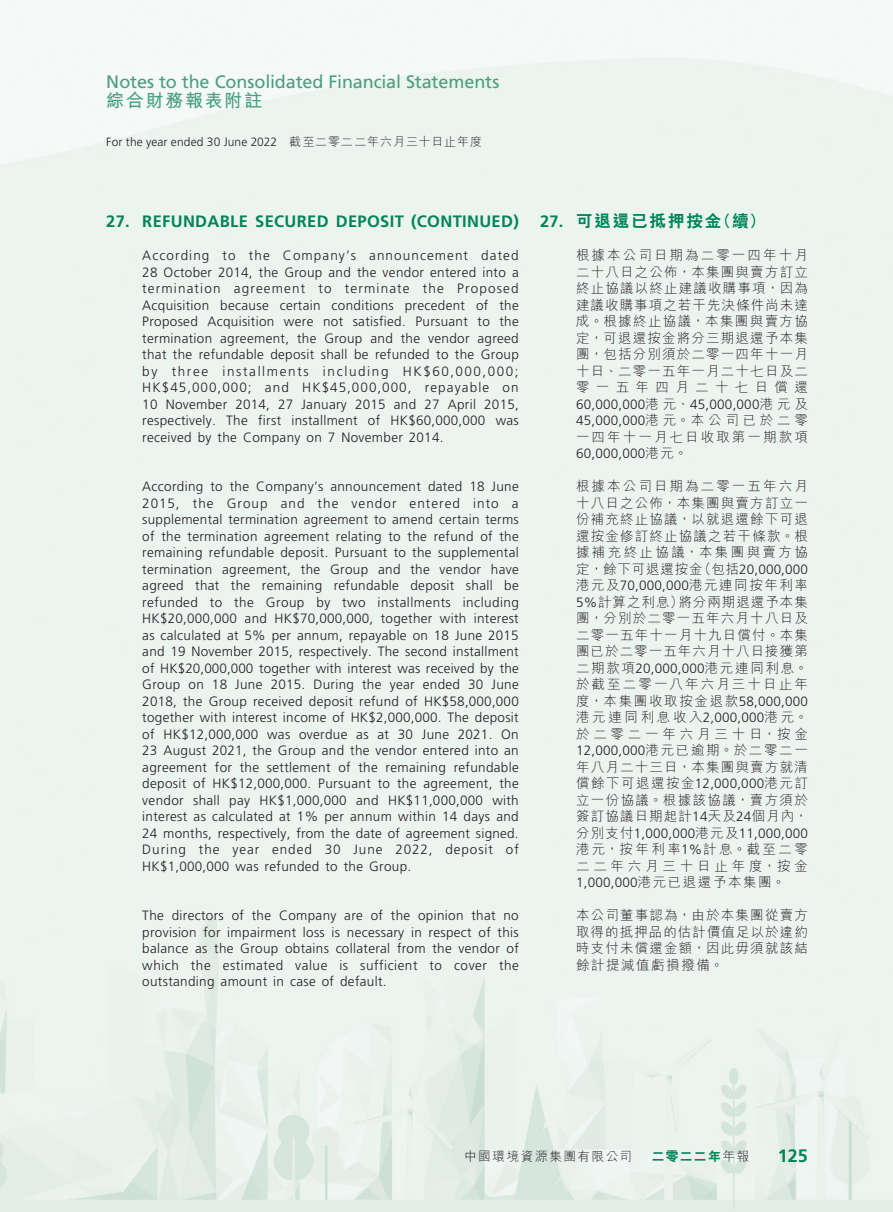
<style>
.page{position:relative;width:893px;height:1212px;background:#fff}
.page>*{position:absolute;margin:0;border:0;box-sizing:border-box;transform-origin:0 0}
.t1{font:18px "Frutiger LT Std";letter-spacing:-.005em;color:#489f7f}
.t2{font:700 18px "M Hei HK";letter-spacing:.095em;color:#489f7f}
.t3{font:700 18px "Frutiger LT Std";color:#008557}
._03_H1{font:700 16.5px "Frutiger LT Std";letter-spacing:.02em;color:#008557}
._03_H1-2{font:800 16.5px "C Hei 2 HK";letter-spacing:.115em;color:#008557}
._01_Body_Text{font:300 13.5px/16.5px "Frutiger LT Std";letter-spacing:.025em;color:#231f20;text-align:justify}
._12___P2{font:300 13.5px/16.5px "M Hei HK";letter-spacing:.11em;color:#231f20;text-align:justify}
.t4{font:300 12.75px "M Hei HK";letter-spacing:.11em;color:#231f20}
.t5{font:800 12.75px "C Hei 2 HK";letter-spacing:.1em;color:#008557}
.t6{font:300 12px "Frutiger LT Std";letter-spacing:.01em;color:#231f20}
.s1{font-family:"M Hei HK"}
.s2{font-family:"Frutiger LT Std";font-weight:700}
.s3{font-family:"Frutiger LT Std"}
.s4{font-family:"M Hei HK";font-weight:300;color:#231f20}
</style>
<div class="page">
<h1 class="t1" style="left:106px;top:71px;width:395px">Notes to the Consolidated Financial Statements</h1>
<h1 class="t2" style="left:106px;top:88px;width:158px">綜合財務報表附註</h1>
<p class="t6" style="left:106px;top:135px;width:377px">For the year ended 30 June 2022 <span class="s1">截至二零二二年六月三十日止年度</span></p>
<p class="_03_H1" style="left:106px;top:212px;width:414px">27. REFUNDABLE SECURED DEPOSIT (CONTINUED)</p>
<p class="_01_Body_Text" style="left:142px;top:248px;width:378px">According to the Company’s announcement dated 28 October 2014, the Group and the vendor entered into a termination agreement to terminate the Proposed Acquisition because certain conditions precedent of the Proposed Acquisition were not satisfied. Pursuant to the termination agreement, the Group and the vendor agreed that the refundable deposit shall be refunded to the Group by three installments including HK$60,000,000; HK$45,000,000; and HK$45,000,000, repayable on 10 November 2014, 27 January 2015 and 27 April 2015, respectively. The first installment of HK$60,000,000 was received by the Company on 7 November 2014.</p>
<p class="_01_Body_Text" style="left:142px;top:479px;width:378px">According to the Company’s announcement dated 18 June 2015, the Group and the vendor entered into a supplemental termination agreement to amend certain terms of the termination agreement relating to the refund of the remaining refundable deposit. Pursuant to the supplemental termination agreement, the Group and the vendor have agreed that the remaining refundable deposit shall be refunded to the Group by two installments including HK$20,000,000 and HK$70,000,000, together with interest as calculated at 5% per annum, repayable on 18 June 2015 and 19 November 2015, respectively. The second installment of HK$20,000,000 together with interest was received by the Group on 18 June 2015. During the year ended 30 June 2018, the Group received deposit refund of HK$58,000,000 together with interest income of HK$2,000,000. The deposit of HK$12,000,000 was overdue as at 30 June 2021. On 23 August 2021, the Group and the vendor entered into an agreement for the settlement of the remaining refundable deposit of HK$12,000,000. Pursuant to the agreement, the vendor shall pay HK$1,000,000 and HK$11,000,000 with interest as calculated at 1% per annum within 14 days and 24 months, respectively, from the date of agreement signed.<br>During the year ended 30 June 2022, deposit of HK$1,000,000 was refunded to the Group.</p>
<p class="_01_Body_Text" style="left:142px;top:908px;width:378px">The directors of the Company are of the opinion that no provision for impairment loss is necessary in respect of this balance as the Group obtains collateral from the vendor of which the estimated value is sufficient to cover the outstanding amount in case of default.</p>
<p class="_03_H1-2" style="left:540px;top:210px;width:227px"><span class="s2">27.</span> 可退還已抵押按金（續）</p>
<p class="_12___P2" style="left:576px;top:247px;width:233px">根據本公司日期為二零一四年十月二十八日之公佈，本集團與賣方訂立終止協議以終止建議收購事項，因為建議收購事項之若干先決條件尚未達成。根據終止協議，本集團與賣方協定，可退還按金將分三期退還予本集團，包括分別須於二零一四年十一月十日、二零一五年一月二十七日及二零一五年四月二十七日償還<span class="s3">60,000,000</span>港元、<span class="s3">45,000,000</span>港元及<span class="s3">45,000,000</span>港元。本公司已於二零一四年十一月七日收取第一期款項<span class="s3">60,000,000</span>港元。</p>
<p class="_12___P2" style="left:576px;top:478px;width:233px">根據本公司日期為二零一五年六月十八日之公佈，本集團與賣方訂立一份補充終止協議，以就退還餘下可退還按金修訂終止協議之若干條款。根據補充終止協議，本集團與賣方協定，餘下可退還按金（包括<span class="s3">20,000,000</span>港元及<span class="s3">70,000,000</span>港元連同按年利率<span class="s3">5%</span>計算之利息）將分兩期退還予本集團，分別於二零一五年六月十八日及二零一五年十一月十九日償付。本集團已於二零一五年六月十八日接獲第二期款項<span class="s3">20,000,000</span>港元連同利息。於截至二零一八年六月三十日止年度，本集團收取按金退款<span class="s3">58,000,000</span>港元連同利息收入<span class="s3">2,000,000</span>港元。於二零二一年六月三十日，按金<span class="s3">12,000,000</span>港元已逾期。於二零二一年八月二十三日，本集團與賣方就清償餘下可退還按金<span class="s3">12,000,000</span>港元訂立一份協議。根據該協議，賣方須於簽訂協議日期起計<span class="s3">14</span>天及<span class="s3">24</span>個月內，分別支付<span class="s3">1,000,000</span>港元及<span class="s3">11,000,000</span>港元，按年利率<span class="s3">1%</span>計息。截至二零二二年六月三十日止年度，按金<span class="s3">1,000,000</span>港元已退還予本集團。</p>
<p class="_12___P2" style="left:576px;top:907px;width:233px">本公司董事認為，由於本集團從賣方取得的抵押品的估計價值足以於違約時支付未償還金額，因此毋須就該結餘計提減值虧損撥備。</p>
<p class="t4" style="left:464px;top:1147px;width:169px">中國環境資源集團有限公司</p>
<p class="t5" style="left:652px;top:1148px;width:99px">二零二二年<span class="s4">年報</span></p>
<h1 class="t3" style="left:778px;top:1145px;width:32px">125</h1>
</div>
